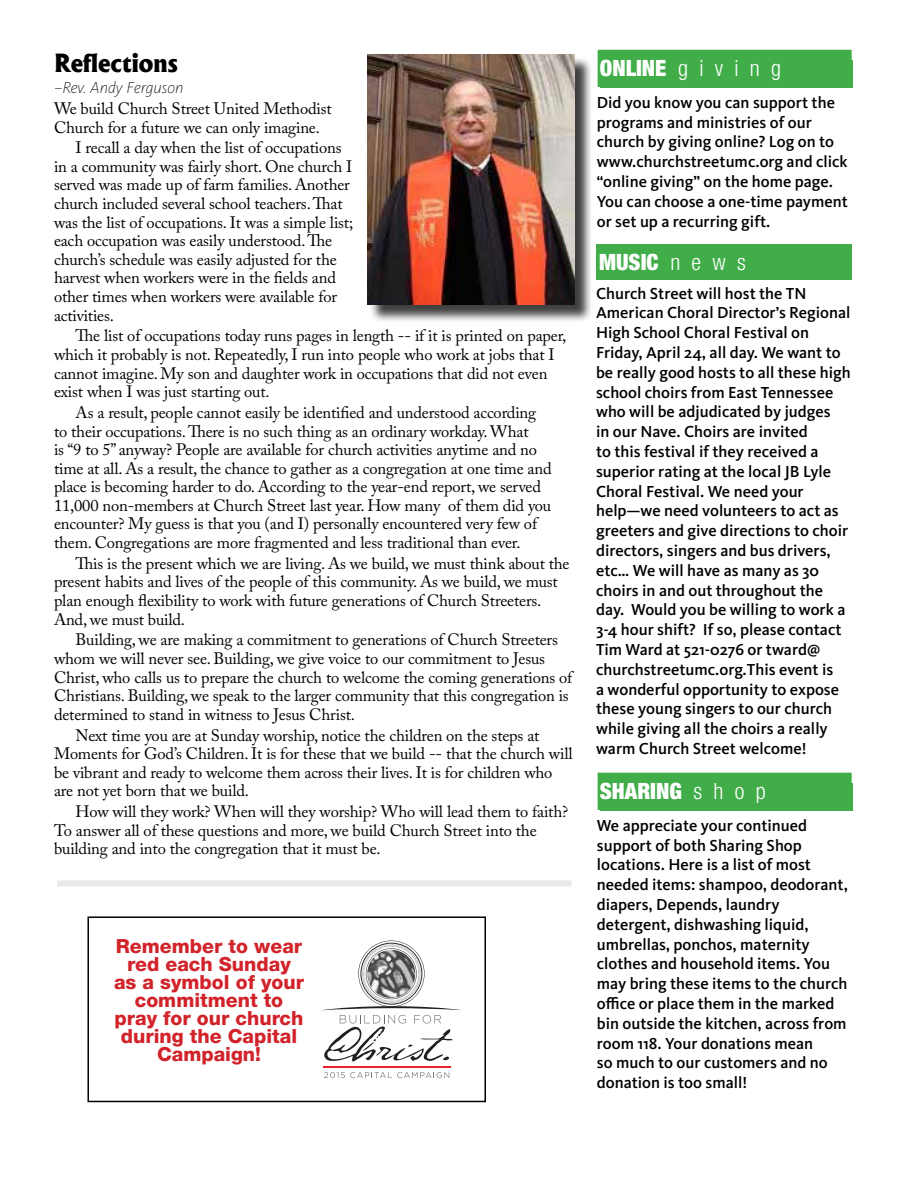
<style>
.page{position:relative;width:918px;height:1188px;background:#fff}
.page>*{position:absolute;margin:0;border:0;box-sizing:border-box;transform-origin:0 0}
.t1{font:800 24px "Albertus";color:#000}
.t2{font:900 condensed 22.5px "Helvetica Neue LT Pro";color:#fff}
.t3{font:800 19.5px/18px "Helvetica Neue LT Pro";color:#d2232a;text-align:center}
.t4{font:16.5px/18.6px "Adobe Caslon Pro";letter-spacing:-.01em;color:#000}
.t5{font:500 16.5px/19.8px "Kievit OT";color:#000}
.t6{font:italic 200 16.5px "Kievit OT";color:#000}
.s1{font-weight:300}
</style>
<div class="page">
<div style="left:596px;top:48px;width:257px;height:41px;background:#41ad49;border:2px solid #fff"></div>
<div style="left:600px;top:60px;width:252px;height:28px;background:#41ad49"></div>
<div style="left:57px;top:880px;width:514px;height:6px;background:#e8e8e8"></div>
<div style="left:596px;top:244px;width:256px;height:35px;background:#41ad49"></div>
<div style="left:369px;top:56px;width:224px;height:267px;background:#000;opacity:.75"></div>
<img style="left:367px;top:54px;width:208px;height:251px">
<div style="left:87px;top:916px;width:399px;height:186px;border:2px solid #000"></div>
<hr style="left:323px;top:1066px;width:127px;height:2px;background:#ea2127">
<svg style="left:324px;top:1072px;width:125px;height:6px"></svg>
<svg style="left:321px;top:941px;width:141px;height:121px"></svg>
<div style="left:596px;top:771px;width:257px;height:40px;background:#41ad49;border:2px solid #fff"></div>
<div style="left:600px;top:783px;width:252px;height:28px;background:#41ad49"></div>
<h1 class="t1" style="left:54px;top:48px;width:125px">Reflections</h1>
<p class="t6" style="left:54px;top:78px;width:131px">–Rev. Andy Ferguson</p>
<p class="t4" style="left:54px;top:99px;width:279px">We build Church Street United Methodist<br>Church for a future we can only imagine.</p>
<p class="t4" style="left:54px;top:138px;width:301px;text-indent:22px">I recall a day when the list of occupations in a community was fairly short. One church I served was made up of farm families. Another church included several school teachers. That was the list of occupations. It was a simple list; each occupation was easily understood. The church’s schedule was easily adjusted for the harvest when workers were in the fields and other times when workers were available for activities.</p>
<p class="t4" style="left:54px;top:326px;width:514px;text-indent:22px">The list of occupations today runs pages in length -- if it is printed on paper, which it probably is not. Repeatedly, I run into people who work at jobs that I cannot imagine. My son and daughter work in occupations that did not even exist when I was just starting out.</p>
<p class="t4" style="left:54px;top:403px;width:499px;text-indent:22px">As a result, people cannot easily be identified and understood according to their occupations. There is no such thing as an ordinary workday. What<br>is “9 to 5” anyway? People are available for church activities anytime and no time at all. As a result, the chance to gather as a congregation at one time and place is becoming harder to do. According to the year-end report, we served 11,000 non-members at Church Street last year. How many of them did you encounter? My guess is that you (and I) personally encountered very few of them. Congregations are more fragmented and less traditional than ever.</p>
<p class="t4" style="left:54px;top:554px;width:517px;text-indent:22px">This is the present which we are living. As we build, we must think about the present habits and lives of the people of this community. As we build, we must plan enough flexibility to work with future generations of Church Streeters.<br>And, we must build.</p>
<p class="t4" style="left:54px;top:630px;width:520px;text-indent:22px">Building, we are making a commitment to generations of Church Streeters whom we will never see. Building, we give voice to our commitment to Jesus Christ, who calls us to prepare the church to welcome the coming generations of Christians. Building, we speak to the larger community that this congregation is determined to stand in witness to Jesus Christ.</p>
<p class="t4" style="left:54px;top:726px;width:520px;text-indent:22px">Next time you are at Sunday worship, notice the children on the steps at Moments for God’s Children. It is for these that we build -- that the church will be vibrant and ready to welcome them across their lives. It is for children who are not yet born that we build.</p>
<p class="t4" style="left:54px;top:802px;width:516px;text-indent:22px">How will they work? When will they worship? Who will lead them to faith?<br>To answer all of these questions and more, we build Church Street into the building and into the congregation that it must be.</p>
<p class="t3" style="left:114px;top:937px;width:191px">Remember to wear red each Sunday as a symbol of your commitment to pray for our church during the Capital<br>Campaign!</p>
<h2 class="t2" style="left:600px;top:54px;width:183px">ONLINE <span class="s1">g i v i n g</span></h2>
<p class="t5" style="left:597px;top:92px;width:253px">Did you know you can support the programs and ministries of our church by giving online? Log on to www.churchstreetumc.org and click “online giving” on the home page.<br>You can choose a one-time payment or set up a recurring gift.</p>
<h2 class="t2" style="left:599px;top:248px;width:148px">MUSIC <span class="s1">n e w s</span></h2>
<p class="t5" style="left:596px;top:283px;width:256px">Church Street will host the TN American Choral Director’s Regional High School Choral Festival on Friday, April 24, all day. We want to be really good hosts to all these high school choirs from East Tennessee who will be adjudicated by judges<br>in our Nave. Choirs are invited<br>to this festival if they received a superior rating at the local JB Lyle Choral Festival. We need your help—we need volunteers to act as greeters and give directions to choir directors, singers and bus drivers, etc… We will have as many as 30 choirs in and out throughout the day. Would you be willing to work a 3-4 hour shift? If so, please contact Tim Ward at 521-0276 or tward@ churchstreetumc.org.This event is<br>a wonderful opportunity to expose these young singers to our church while giving all the choirs a really warm Church Street welcome!</p>
<h2 class="t2" style="left:600px;top:777px;width:167px">SHARING <span class="s1">s h o p</span></h2>
<p class="t5" style="left:597px;top:815px;width:253px">We appreciate your continued support of both Sharing Shop locations. Here is a list of most needed items: shampoo, deodorant, diapers, Depends, laundry detergent, dishwashing liquid, umbrellas, ponchos, maternity clothes and household items. You may bring these items to the church office or place them in the marked bin outside the kitchen, across from room 118. Your donations mean<br>so much to our customers and no donation is too small!</p>
</div>
